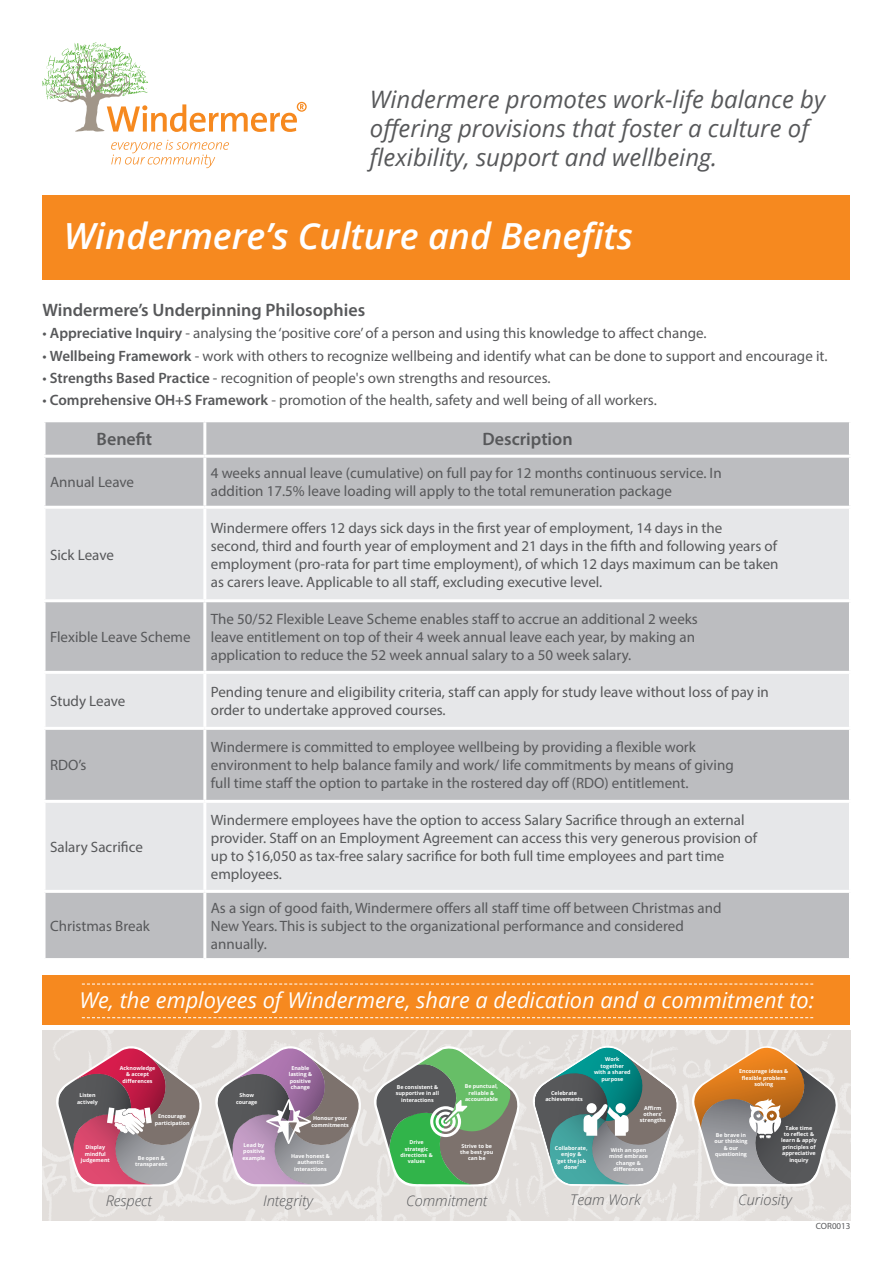
<style>
.page{position:relative;width:893px;height:1263px;background:#fff}
.page>*{position:absolute;margin:0;border:0;box-sizing:border-box;transform-origin:0 0}
.t1{font:italic 600 36px "Open Sans";color:#fff}
.t2{font:italic 24px/28.8px "Open Sans";color:#57585a}
.t3{font:italic 21.75px "Open Sans";color:#fff}
.t4{font:600 18px "Myriad Pro";color:#57585a}
.t5{font:15px "Myriad Pro";color:#57585a}
.t6{font:italic 300 14.7px "Open Sans";color:#57585a}
.t7{font:9px "Myriad Pro";color:#57585a}
.t8{font:700 5.4px/6.4px "Open Sans";color:#fff;text-align:center}
.s1{font-weight:600}
</style>
<div class="page">
<div style="left:43px;top:195px;width:807px;height:85px;background:#f6891f"></div>
<div style="left:46px;top:422px;width:803px;height:536px;background:#bcbdc0"></div>
<svg style="left:46px;top:509px;width:803px;height:381px;background:#d6d7d9"></svg>
<hr style="left:203px;top:458px;width:3px;height:48px;background:#fff">
<hr style="left:43px;top:506px;width:162px;height:3px;background:#fff">
<hr style="left:205px;top:506px;width:647px;height:3px;background:#fff">
<hr style="left:203px;top:509px;width:3px;height:90px;background:#fff">
<hr style="left:43px;top:599px;width:162px;height:3px;background:#fff">
<hr style="left:205px;top:599px;width:647px;height:3px;background:#fff">
<hr style="left:203px;top:602px;width:3px;height:69px;background:#fff">
<hr style="left:43px;top:671px;width:162px;height:3px;background:#fff">
<hr style="left:205px;top:671px;width:647px;height:3px;background:#fff">
<hr style="left:203px;top:674px;width:3px;height:53px;background:#fff">
<hr style="left:43px;top:727px;width:162px;height:3px;background:#fff">
<hr style="left:205px;top:727px;width:647px;height:3px;background:#fff">
<hr style="left:203px;top:730px;width:3px;height:70px;background:#fff">
<hr style="left:43px;top:800px;width:162px;height:3px;background:#fff">
<hr style="left:205px;top:800px;width:647px;height:3px;background:#fff">
<hr style="left:203px;top:803px;width:3px;height:87px;background:#fff">
<hr style="left:43px;top:890px;width:162px;height:3px;background:#fff">
<hr style="left:205px;top:890px;width:647px;height:3px;background:#fff">
<hr style="left:203px;top:893px;width:3px;height:65px;background:#fff">
<hr style="left:203px;top:422px;width:3px;height:33px;background:#fff">
<hr style="left:43px;top:455px;width:162px;height:3px;background:#fff">
<hr style="left:205px;top:455px;width:647px;height:3px;background:#fff">
<div style="left:43px;top:976px;width:807px;height:49px;background:#f6891f"></div>
<svg style="left:82px;top:1017px;width:731px;height:1px"></svg>
<svg style="left:82px;top:983px;width:731px;height:1px"></svg>
<img style="left:43px;top:1030px;width:808px;height:191px">
<svg style="left:52px;top:1042px;width:792px;height:146px;background:#a7a59e"></svg>
<div style="left:587px;top:1103px;width:10px;height:10px;background:#fff;border-radius:50%"></div>
<svg style="left:111px;top:140px;width:118px;height:28px"></svg>
<svg style="left:43px;top:43px;width:264px;height:89px"></svg>
<p class="t2" style="left:370px;top:85px;width:457px">Windermere promotes work-life balance by offering provisions that foster a culture of flexibility, support and wellbeing.</p>
<h1 class="t1" style="left:64px;top:211px;width:571px">Windermere’s Culture and Benefits</h1>
<p class="t4" style="left:43px;top:299px;width:324px">Windermere’s Underpinning Philosophies</p>
<p class="t5" style="left:43px;top:324px;width:666px">• <span class="s1">Appreciative Inquiry</span> - analysing the ‘positive core’ of a person and using this knowledge to affect change.</p>
<p class="t5" style="left:43px;top:346px;width:786px">• <span class="s1">Wellbeing Framework</span> - work with others to recognize wellbeing and identify what can be done to support and encourage it.</p>
<p class="t5" style="left:43px;top:369px;width:509px">• <span class="s1">Strengths Based Practice</span> - recognition of people's own strengths and resources.</p>
<p class="t5" style="left:43px;top:391px;width:616px">• <span class="s1">Comprehensive OH+S Framework</span> - promotion of the health, safety and well being of all workers.</p>
<p class="t4" style="left:97px;top:428px;width:57px">Benefit</p>
<p class="t4" style="left:483px;top:428px;width:92px">Description</p>
<p class="t5" style="left:50px;top:473px;width:86px">Annual Leave</p>
<p class="t5" style="left:211px;top:464px;width:512px">4 weeks annual leave (cumulative) on full pay for 12 months continuous service. In</p>
<p class="t5" style="left:211px;top:482px;width:463px">addition 17.5% leave loading will apply to the total remuneration package</p>
<p class="t5" style="left:50px;top:545px;width:65px">Sick Leave</p>
<p class="t5" style="left:50px;top:628px;width:142px">Flexible Leave Scheme</p>
<p class="t5" style="left:50px;top:692px;width:77px">Study Leave</p>
<p class="t5" style="left:50px;top:756px;width:38px">RDO’s</p>
<p class="t5" style="left:50px;top:838px;width:94px">Salary Sacrifice</p>
<p class="t5" style="left:211px;top:518px;width:513px">Windermere offers 12 days sick days in the first year of employment, 14 days in the</p>
<p class="t5" style="left:211px;top:536px;width:568px">second, third and fourth year of employment and 21 days in the fifth and following years of</p>
<p class="t5" style="left:211px;top:554px;width:569px">employment (pro-rata for part time employment), of which 12 days maximum can be taken</p>
<p class="t5" style="left:211px;top:572px;width:393px">as carers leave. Applicable to all staff, excluding executive level.</p>
<p class="t5" style="left:211px;top:610px;width:488px">The 50/52 Flexible Leave Scheme enables staff to accrue an additional 2 weeks</p>
<p class="t5" style="left:211px;top:628px;width:486px">leave entitlement on top of their 4 week annual leave each year, by making an</p>
<p class="t5" style="left:211px;top:646px;width:422px">application to reduce the 52 week annual salary to a 50 week salary.</p>
<p class="t5" style="left:211px;top:683px;width:560px">Pending tenure and eligibility criteria, staff can apply for study leave without loss of pay in</p>
<p class="t5" style="left:211px;top:701px;width:236px">order to undertake approved courses.</p>
<p class="t5" style="left:211px;top:738px;width:487px">Windermere is committed to employee wellbeing by providing a flexible work</p>
<p class="t5" style="left:211px;top:756px;width:524px">environment to help balance family and work/ life commitments by means of giving</p>
<p class="t5" style="left:211px;top:774px;width:479px">full time staff the option to partake in the rostered day off (RDO) entitlement.</p>
<p class="t5" style="left:211px;top:811px;width:535px">Windermere employees have the option to access Salary Sacrifice through an external</p>
<p class="t5" style="left:211px;top:829px;width:548px">provider. Staff on an Employment Agreement can access this very generous provision of</p>
<p class="t5" style="left:211px;top:847px;width:515px">up to $16,050 as tax-free salary sacrifice for both full time employees and part time</p>
<p class="t5" style="left:211px;top:865px;width:73px">employees.</p>
<p class="t5" style="left:211px;top:899px;width:512px">As a sign of good faith, Windermere offers all staff time off between Christmas and</p>
<p class="t5" style="left:211px;top:917px;width:474px">New Years. This is subject to the organizational performance and considered</p>
<p class="t5" style="left:211px;top:935px;width:58px">annually.</p>
<p class="t3" style="left:80px;top:985px;width:736px">We, the employees of Windermere, share a dedication and a commitment to:</p>
<p class="t5" style="left:50px;top:917px;width:101px">Christmas Break</p>
<p class="t8" style="left:77px;top:1092px;width:22px">Listen actively</p>
<p class="t8" style="left:81px;top:1144px;width:31px">Display mindful judgement</p>
<p class="t8" style="left:120px;top:1065px;width:37px">Acknowledge &amp; accept differences</p>
<p class="t8" style="left:155px;top:1113px;width:36px">Encourage participation</p>
<p class="t8" style="left:135px;top:1154px;width:34px">Be open &amp; transparent</p>
<p class="t8" style="left:236px;top:1092px;width:23px">Show courage</p>
<p class="t8" style="left:242px;top:1141px;width:24px;text-align:left">Lead by positive example</p>
<p class="t8" style="left:289px;top:1065px;width:25px">Enable lasting &amp; positive change</p>
<p class="t8" style="left:311px;top:1115px;width:39px">Honour your commitments</p>
<p class="t8" style="left:291px;top:1152px;width:40px">Have honest &amp; authentic interactions</p>
<p class="t8" style="left:396px;top:1084px;width:45px">Be consistent &amp; supportive in all interactions</p>
<p class="t8" style="left:400px;top:1139px;width:34px">Drive strategic directions &amp; values</p>
<p class="t8" style="left:465px;top:1083px;width:35px">Be punctual, reliable &amp; accountable</p>
<p class="t8" style="left:545px;top:1089px;width:39px">Celebrate achievements</p>
<p class="t8" style="left:594px;top:1056px;width:38px">Work together with a shared purpose</p>
<p class="t8" style="left:640px;top:1104px;width:27px">Affirm others’ strengths</p>
<p class="t8" style="left:460px;top:1142px;width:35px">Strive to be the best you can be</p>
<p class="t8" style="left:555px;top:1144px;width:34px">Collaborate, enjoy &amp;<br>‘get the job done’</p>
<p class="t8" style="left:609px;top:1146px;width:40px">With an open mind embrace change &amp; differences</p>
<p class="t8" style="left:739px;top:1068px;width:51px">Encourage ideas &amp; flexible problem solving</p>
<p class="t8" style="left:781px;top:1124px;width:37px">Take time<br>to reflect &amp; learn &amp; apply principles of appreciative inquiry</p>
<p class="t8" style="left:714px;top:1131px;width:35px">Be brave in our thinking &amp; our questioning</p>
<p class="t6" style="left:106px;top:1190px;width:48px">Respect</p>
<p class="t6" style="left:263px;top:1190px;width:52px">Integrity</p>
<p class="t6" style="left:406px;top:1190px;width:83px">Commitment</p>
<p class="t6" style="left:570px;top:1189px;width:72px">Team Work</p>
<p class="t6" style="left:738px;top:1189px;width:55px">Curiosity</p>
<p class="t7" style="left:816px;top:1221px;width:36px">COR0013</p>
</div>
